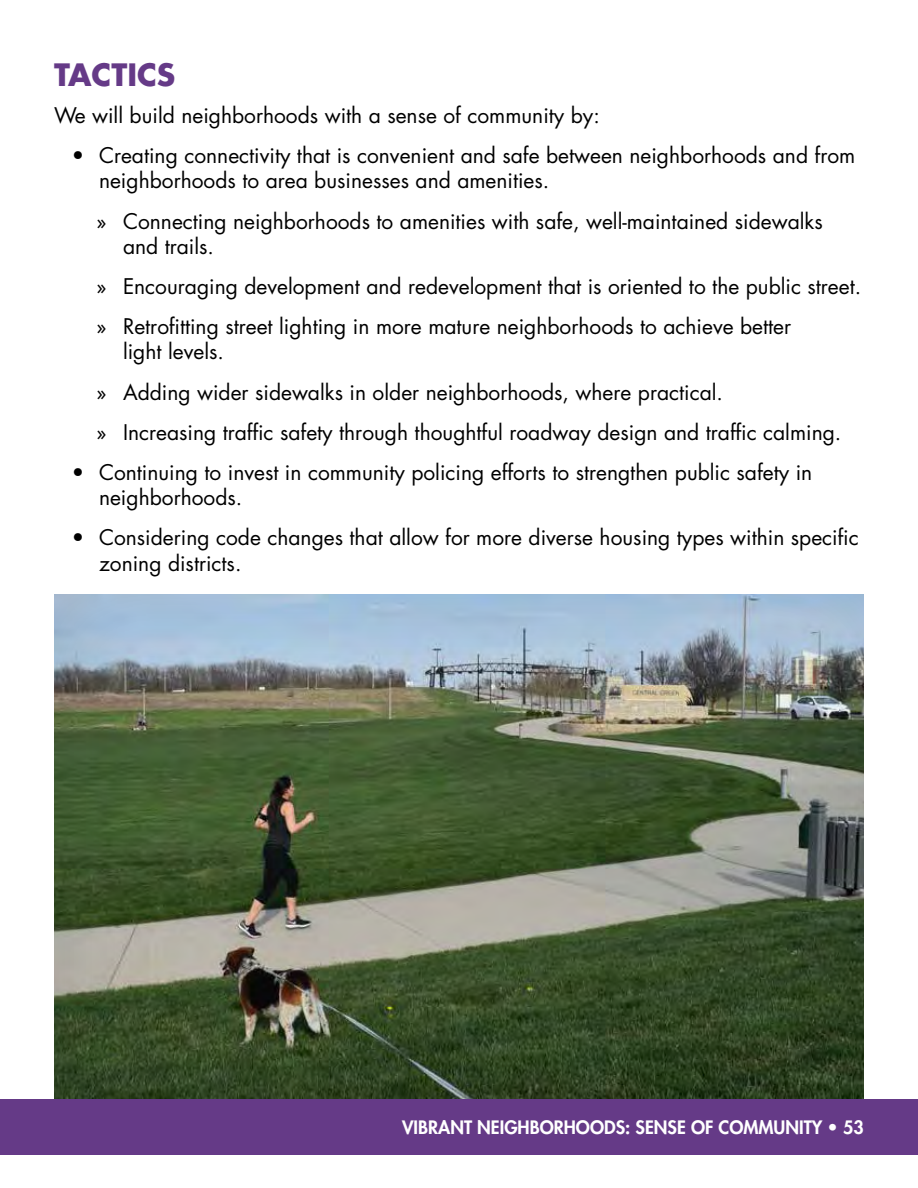
<style>
.page{position:relative;width:918px;height:1188px;background:#fff}
.page>*{position:absolute;margin:0;border:0;box-sizing:border-box;transform-origin:0 0}
.t1{font:700 30px "Futura Std";color:#653a87}
.t2{font:21px/25.2px "Futura Std";color:#000}
.t3{font:800 18px "Futura Std";color:#fff}
</style>
<div class="page">
<div style="left:54px;top:594px;width:811px;height:507px;background:#000;opacity:.1"></div>
<div style="left:0;top:1099px;width:918px;height:55px;background:#653a87"></div>
<h1 class="t1" style="left:54px;top:55px;width:123px">TACTICS</h1>
<p class="t2" style="left:54px;top:103px;width:547px">We will build neighborhoods with a sense of community by:</p>
<p class="t2" style="left:99px;top:143px;width:758px;text-indent:-27px">• Creating connectivity that is convenient and safe between neighborhoods and from neighborhoods to area businesses and amenities.</p>
<p class="t2" style="left:123px;top:209px;width:701px;text-indent:-27px">» Connecting neighborhoods to amenities with safe, well-maintained sidewalks and trails.</p>
<p class="t2" style="left:96px;top:266px;width:767px;line-height:40.2px">» Encouraging development and redevelopment that is oriented to the public street. » Retrofitting street lighting in more mature neighborhoods to achieve better</p>
<p class="t2" style="left:96px;top:332px;width:747px;line-height:40.2px;text-indent:27px">light levels.<br>» Adding wider sidewalks in older neighborhoods, where practical.<br>» Increasing traffic safety through thoughtful roadway design and traffic calming.</p>
<p class="t2" style="left:99px;top:460px;width:715px;text-indent:-27px">• Continuing to invest in community policing efforts to strengthen public safety in neighborhoods.</p>
<p class="t2" style="left:99px;top:525px;width:761px;text-indent:-27px">• Considering code changes that allow for more diverse housing types within specific zoning districts.</p>
<p class="t3" style="left:402px;top:1116px;width:463px">VIBRANT NEIGHBORHOODS: SENSE OF COMMUNITY • 53</p>
</div>
